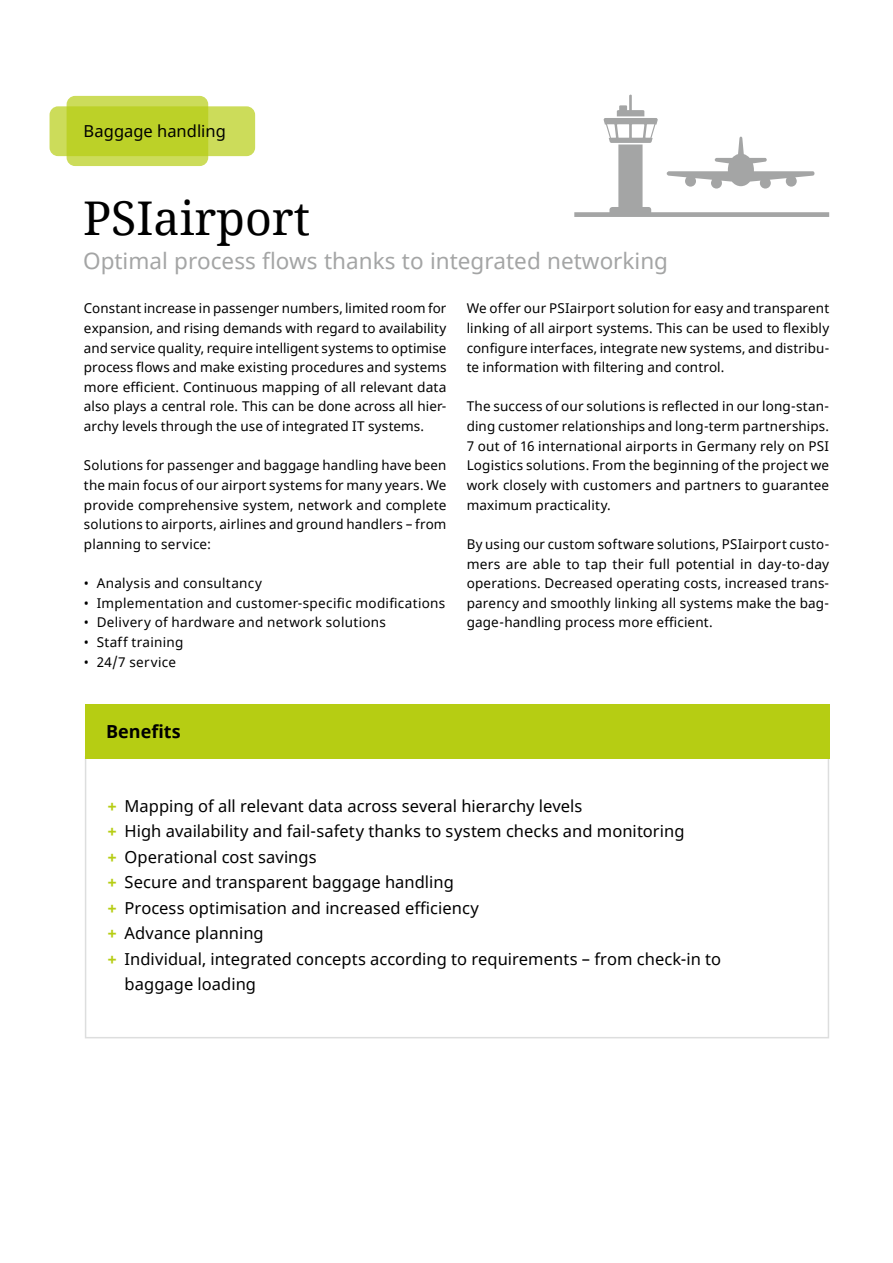
<style>
.page{position:relative;width:893px;height:1263px;background:#fff}
.page>*{position:absolute;margin:0;border:0;box-sizing:border-box;transform-origin:0 0}
.BrFo_Inside_Überschr{font:46.5px "Noto Serif";color:#000}
.Folder_Subline{font:22.5px "Noto Sans";color:#a4a5a5}
.BrFoFl_Aufzählung{font:700 18px "Noto Sans";color:#000}
.BrFoFl_Aufzählung-2{font:16.5px/25.5px "Noto Sans";color:#000}
.BrFoFl_Kopfzeile_Wor{font:16.5px "Noto Sans";color:#000}
.BrFoFl_Fließtext{font:13.5px/19.6px "Noto Sans";letter-spacing:.015em;color:#000;text-align:justify}
.s1{font-weight:700;color:#b6cd13}
</style>
<div class="page">
<div style="left:85px;top:704px;width:744px;height:55px;background:#b6cd13"></div>
<svg style="left:574px;top:95px;width:255px;height:122px"></svg>
<div style="left:67px;top:96px;width:141px;height:70px;background:#ccdc5a;border-radius:9px"></div>
<svg style="left:50px;top:106px;width:205px;height:50px;background:#c1d437"></svg>
<p class="BrFoFl_Kopfzeile_Wor" style="left:84px;top:120px;width:144px">Baggage handling</p>
<p class="BrFo_Inside_Überschr" style="left:83px;top:186px;width:229px">PSIairport</p>
<p class="Folder_Subline" style="left:83px;top:246px;width:587px">Optimal process flows thanks to integrated networking</p>
<p class="BrFoFl_Fließtext" style="left:84px;top:299px;width:364px">Constant increase in passenger numbers, limited room for expansion, and rising demands with regard to availability and service quality, require intelligent systems to optimise process flows and make existing procedures and systems more efficient. Continuous mapping of all relevant data also plays a central role. This can be done across all hier&shy;archy levels through the use of integrated IT systems.</p>
<p class="BrFoFl_Fließtext" style="left:84px;top:456px;width:364px">Solutions for passenger and baggage handling have been the main focus of our airport systems for many years. We provide comprehensive system, network and complete solutions to airports, airlines and ground handlers – from planning to service:</p>
<p class="BrFoFl_Fließtext" style="left:84px;top:574px;width:180px">• Analysis and consultancy</p>
<p class="BrFoFl_Fließtext" style="left:84px;top:593px;width:363px">• Implementation and customer-specific modifications</p>
<p class="BrFoFl_Fließtext" style="left:84px;top:613px;width:304px">• Delivery of hardware and network solutions</p>
<p class="BrFoFl_Fließtext" style="left:84px;top:633px;width:101px">• Staff training</p>
<p class="BrFoFl_Fließtext" style="left:84px;top:652px;width:94px">• 24/7 service</p>
<p class="BrFoFl_Fließtext" style="left:467px;top:299px;width:364px">We offer our PSIairport solution for easy and transparent linking of all airport systems. This can be used to flexibly configure interfaces, integrate new systems, and distribu&shy;te information with filtering and control.</p>
<p class="BrFoFl_Fließtext" style="left:467px;top:397px;width:364px">The success of our solutions is reflected in our long-stan&shy;ding customer relationships and long-term partnerships.<br>7 out of 16 international airports in Germany rely on PSI Logistics solutions. From the beginning of the project we work closely with customers and partners to guarantee maximum practicality.</p>
<p class="BrFoFl_Fließtext" style="left:467px;top:535px;width:364px">By using our custom software solutions, PSIairport custo&shy;mers are able to tap their full potential in day-to-day operations. Decreased operating costs, increased trans&shy;parency and smoothly linking all systems make the bag&shy;gage-handling process more efficient.</p>
<p class="BrFoFl_Aufzählung" style="left:106px;top:719px;width:76px">Benefits</p>
<p class="BrFoFl_Aufzählung-2" style="left:108px;top:794px;width:476px"><span class="s1">+</span> Mapping of all relevant data across several hierarchy levels</p>
<p class="BrFoFl_Aufzählung-2" style="left:108px;top:819px;width:578px"><span class="s1">+</span> High availability and fail-safety thanks to system checks and monitoring</p>
<p class="BrFoFl_Aufzählung-2" style="left:108px;top:845px;width:211px"><span class="s1">+</span> Operational cost savings</p>
<p class="BrFoFl_Aufzählung-2" style="left:108px;top:870px;width:348px"><span class="s1">+</span> Secure and transparent baggage handling</p>
<p class="BrFoFl_Aufzählung-2" style="left:108px;top:896px;width:373px"><span class="s1">+</span> Process optimisation and increased efficiency</p>
<p class="BrFoFl_Aufzählung-2" style="left:108px;top:921px;width:158px"><span class="s1">+</span> Advance planning</p>
<p class="BrFoFl_Aufzählung-2" style="left:125px;top:947px;width:598px;text-indent:-17px"><span class="s1">+</span> Individual, integrated concepts according to requirements – from check-in to baggage loading</p>
</div>
